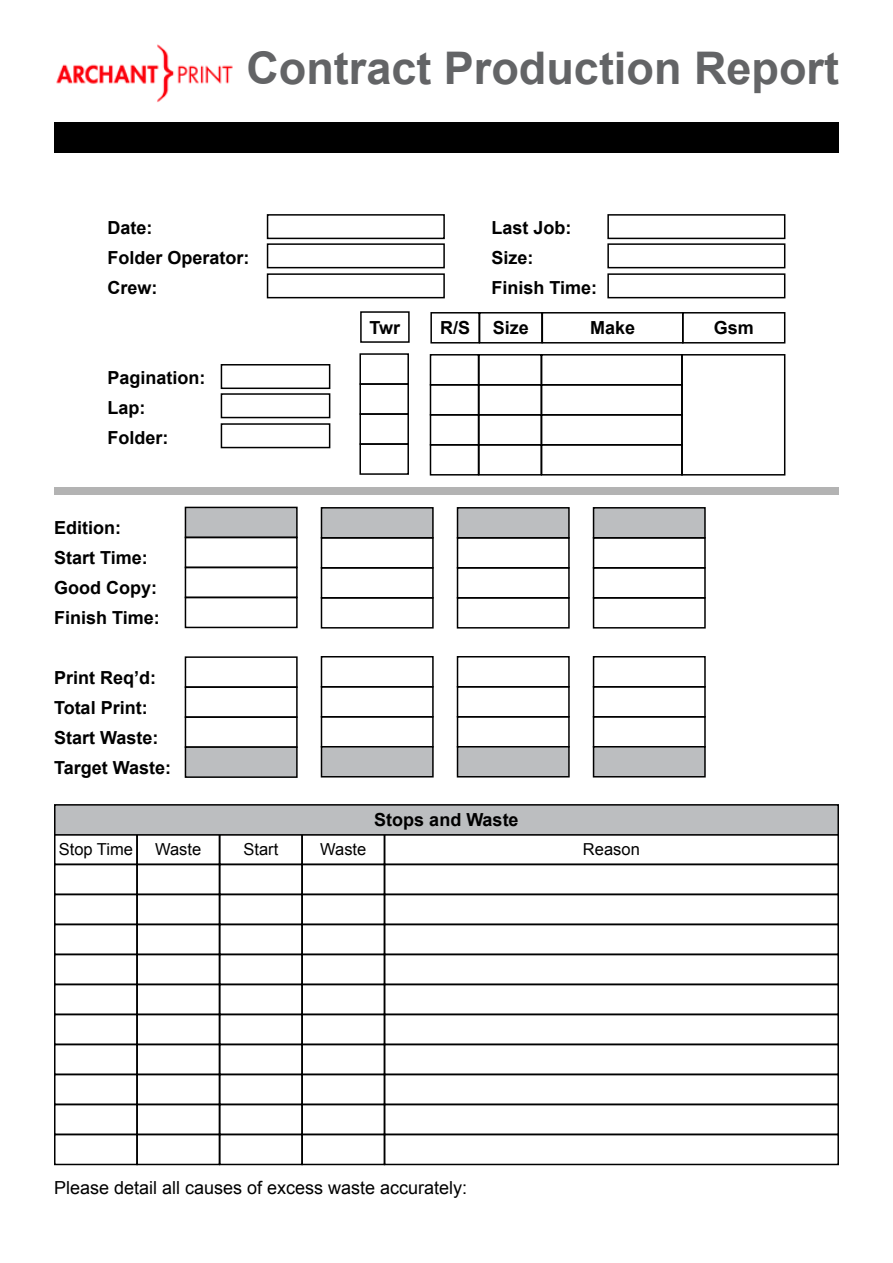
<style>
.page{position:relative;width:893px;height:1263px;background:#fff}
.page>*{position:absolute;margin:0;border:0;box-sizing:border-box;transform-origin:0 0}
.t1{font:700 45px "Arial";color:#636466}
.t2{font:700 18px/30px "Arial";color:#000}
.t3{font:18px "Arial";color:#000}
.t4{font:16.5px "Arial";color:#000}
</style>
<div class="page">
<div style="left:54px;top:122px;width:785px;height:31px;background:#000"></div>
<div style="left:267px;top:214px;width:178px;height:25px;border:2px solid #000"></div>
<div style="left:221px;top:364px;width:109px;height:25px;border:2px solid #000"></div>
<svg style="left:360px;top:311px;width:50px;height:32px"></svg>
<svg style="left:430px;top:312px;width:356px;height:32px"></svg>
<svg style="left:359px;top:353px;width:50px;height:122px"></svg>
<svg style="left:429px;top:354px;width:357px;height:122px"></svg>
<svg style="left:184px;top:506px;width:114px;height:123px"></svg>
<svg style="left:184px;top:656px;width:114px;height:122px"></svg>
<svg style="left:592px;top:507px;width:114px;height:122px"></svg>
<svg style="left:592px;top:656px;width:114px;height:122px"></svg>
<svg style="left:456px;top:507px;width:114px;height:122px"></svg>
<svg style="left:456px;top:656px;width:114px;height:122px"></svg>
<svg style="left:320px;top:507px;width:114px;height:122px"></svg>
<svg style="left:320px;top:656px;width:114px;height:122px"></svg>
<div style="left:607px;top:214px;width:178px;height:25px;border:2px solid #000"></div>
<div style="left:267px;top:243px;width:178px;height:25px;border:2px solid #000"></div>
<div style="left:221px;top:393px;width:109px;height:25px;border:2px solid #000"></div>
<div style="left:607px;top:243px;width:178px;height:25px;border:2px solid #000"></div>
<div style="left:267px;top:273px;width:178px;height:25px;border:2px solid #000"></div>
<div style="left:221px;top:423px;width:109px;height:25px;border:2px solid #000"></div>
<div style="left:607px;top:273px;width:178px;height:25px;border:2px solid #000"></div>
<img style="left:56px;top:44px;width:177px;height:58px">
<svg style="left:54px;top:804px;width:785px;height:362px"></svg>
<div style="left:54px;top:488px;width:785px;height:7px;background:#b3b3b3"></div>
<h1 class="t1" style="left:246px;top:38px;width:594px">Contract Production Report</h1>
<p class="t2" style="left:108px;top:213px;width:144px">Date:<br>Folder Operator:<br>Crew:</p>
<p class="t2" style="left:108px;top:363px;width:100px">Pagination:<br>Lap:<br>Folder:</p>
<p class="t2" style="left:54px;top:513px;width:107px">Edition:<br>Start Time:<br>Good Copy:<br>Finish Time:</p>
<p class="t2" style="left:54px;top:663px;width:119px">Print Req’d:<br>Total Print:<br>Start Waste:<br>Target Waste:</p>
<p class="t2" style="left:491px;top:213px;width:107px">Last Job:<br>Size:<br>Finish Time:</p>
<p class="t2" style="left:370px;top:313px;width:32px">Twr</p>
<p class="t2" style="left:440px;top:314px;width:32px">R/S</p>
<p class="t2" style="left:493px;top:314px;width:38px">Size</p>
<p class="t2" style="left:714px;top:314px;width:42px">Gsm</p>
<p class="t2" style="left:590px;top:314px;width:47px">Make</p>
<p class="t2" style="left:374px;top:806px;width:146px">Stops and Waste</p>
<p class="t4" style="left:59px;top:839px;width:76px">Stop Time</p>
<p class="t4" style="left:155px;top:839px;width:48px">Waste</p>
<p class="t4" style="left:243px;top:839px;width:36px">Start</p>
<p class="t4" style="left:320px;top:839px;width:48px">Waste</p>
<p class="t4" style="left:583px;top:839px;width:58px">Reason</p>
<p class="t3" style="left:54px;top:1176px;width:415px">Please detail all causes of excess waste accurately:</p>
</div>
